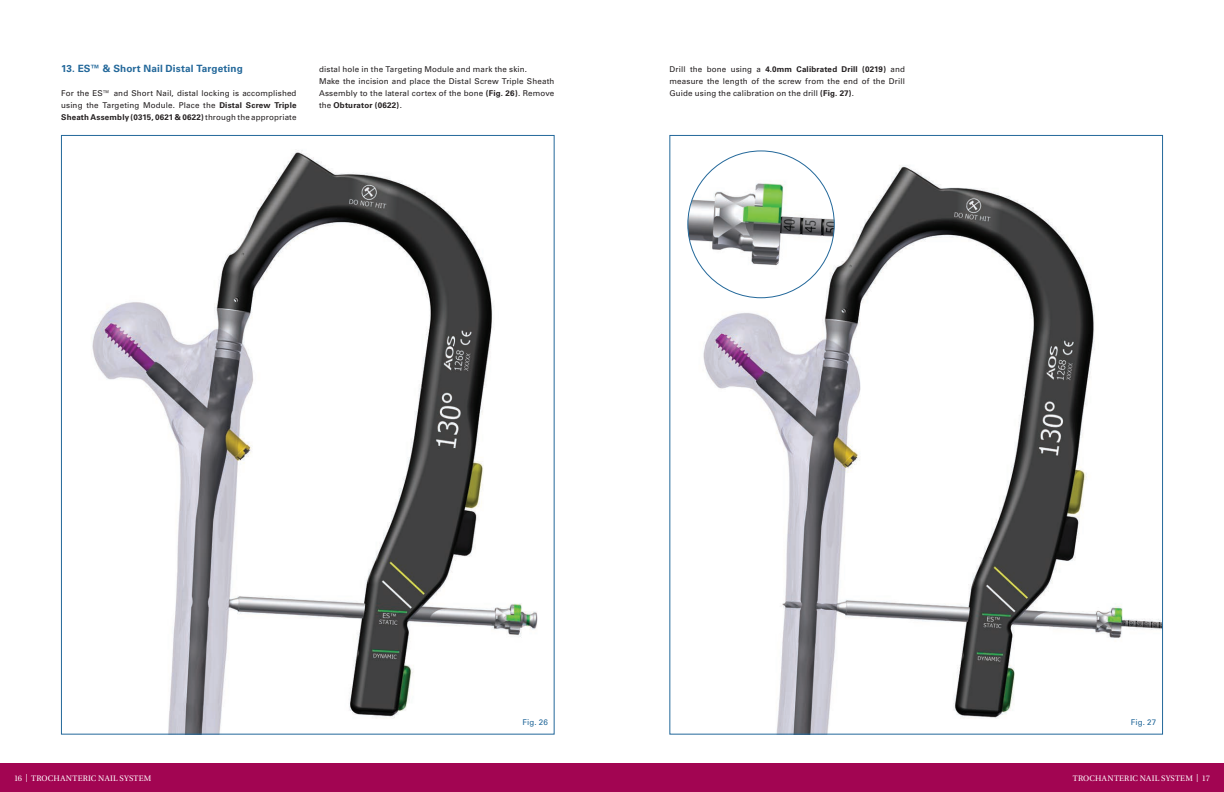
<style>
.page{position:relative;width:1224px;height:792px;background:#fff}
.page>*{position:absolute;margin:0;border:0;box-sizing:border-box;transform-origin:0 0}
.t1{font:700 10px "Univers";letter-spacing:.01em;color:#23689a}
.t2{font:8px/12px "Univers";letter-spacing:.015em;color:#231f20;text-align:justify}
.t3{font:8px "Utopia";letter-spacing:.03em;color:#fff}
.t4{font:8px "Univers";letter-spacing:.015em;color:#23689a}
.s1{font-weight:700}
</style>
<div class="page">
<div style="left:0;top:764px;width:1224px;height:28px;background:#a20552"></div>
<img style="left:92px;top:150px;width:446px;height:582px">
<img style="left:687px;top:150px;width:474px;height:582px">
<img style="left:688px;top:151px;width:146px;height:147px;border-radius:73px">
<p class="t1" style="left:61px;top:63px;width:183px">13. ES™ &amp; Short Nail Distal Targeting</p>
<p class="t2" style="left:61px;top:87px;width:237px">For the ES™ and Short Nail, distal locking is accomplished using the Targeting Module. Place the <span class="s1">Distal Screw Triple Sheath Assembly (0315, 0621 &amp; 0622)</span> through the appropriate</p>
<p class="t2" style="left:319px;top:63px;width:237px;text-align:left">distal hole in the Targeting Module and mark the skin.<br>Make the incision and place the Distal Screw Triple Sheath Assembly to the lateral cortex of the bone <span class="s1">(Fig. 26)</span>. Remove the <span class="s1">Obturator (0622)</span>.</p>
<p class="t2" style="left:670px;top:63px;width:237px">Drill the bone using a <span class="s1">4.0mm Calibrated Drill (0219)</span> and measure the length of the screw from the end of the Drill Guide using the calibration on the drill <span class="s1">(Fig. 27)</span>.</p>
<p class="t4" style="left:522px;top:718px;width:27px">Fig. 26</p>
<p class="t4" style="left:1131px;top:718px;width:27px">Fig. 27</p>
<p class="t3" style="left:14px;top:774px;width:139px">16 | TROCHANTERIC NAIL SYSTEM</p>
<p class="t3" style="left:1073px;top:774px;width:139px">TROCHANTERIC NAIL SYSTEM | 17</p>
</div>
